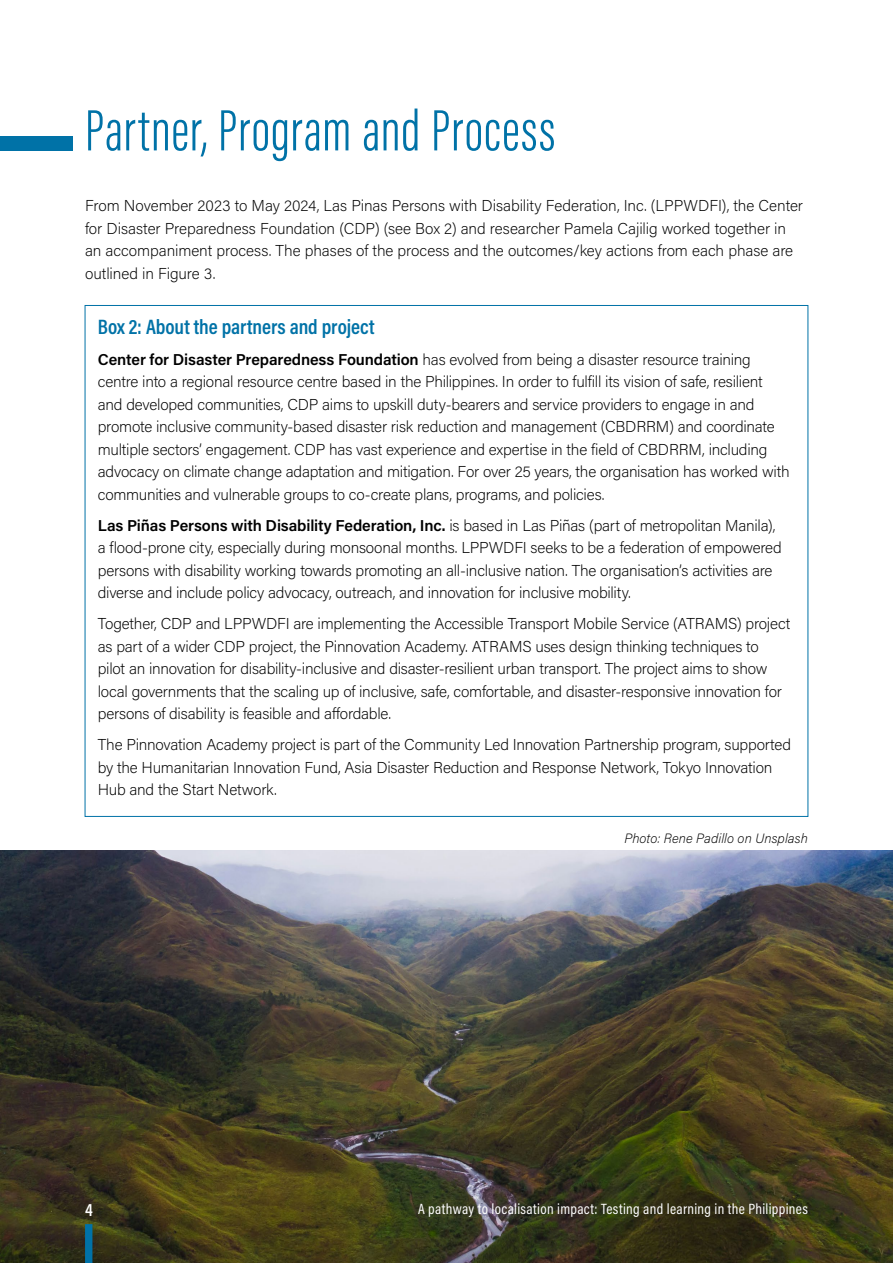
<style>
.page{position:relative;width:893px;height:1263px;background:#fff}
.page>*{position:absolute;margin:0;border:0;box-sizing:border-box;transform-origin:0 0}
.t1{font:300 60px "Acumin Pro Extra Cond";letter-spacing:.01em;color:#0072a7}
.t2{font:600 21px "Acumin Pro Cond";letter-spacing:-.005em;color:#0072a7}
.t3{font:600 18px "Acumin Pro Cond";color:#fff}
.t4{font:200 15.75px/22.5px "Acumin Pro";letter-spacing:-.015em;color:#000}
.t5{font:15px "Acumin Pro Cond";letter-spacing:.02em;color:#fff}
.t6{font:italic 200 13.5px "Acumin Pro";letter-spacing:.005em;color:#000}
.s1{font-weight:600}
</style>
<div class="page">
<div style="left:0;top:136px;width:72px;height:14px;background:#0072a7"></div>
<img style="left:0;top:850px;width:893px;height:413px">
<div style="left:85px;top:1224px;width:7px;height:39px;background:#0072a7"></div>
<h1 class="t1" style="left:85px;top:95px;width:472px">Partner, Program and Process</h1>
<p class="t4" style="left:85px;top:194px;width:719px">From November 2023 to May 2024, Las Pinas Persons with Disability Federation, Inc. (LPPWDFI), the Center for Disaster Preparedness Foundation (CDP) (see Box 2) and researcher Pamela Cajilig worked together in an accompaniment process. The phases of the process and the outcomes/key actions from each phase are outlined in Figure 3.</p>
<h2 class="t2" style="left:98px;top:313px;width:278px">Box 2: About the partners and project</h2>
<p class="t4" style="left:98px;top:347px;width:693px"><span class="s1">Center for Disaster Preparedness Foundation</span> has evolved from being a disaster resource training centre into a regional resource centre based in the Philippines. In order to fulfill its vision of safe, resilient and developed communities, CDP aims to upskill duty-bearers and service providers to engage in and promote inclusive community-based disaster risk reduction and management (CBDRRM) and coordinate multiple sectors’ engagement. CDP has vast experience and expertise in the field of CBDRRM, including advocacy on climate change adaptation and mitigation. For over 25 years, the organisation has worked with communities and vulnerable groups to co-create plans, programs, and policies.</p>
<p class="t4" style="left:98px;top:513px;width:685px"><span class="s1">Las Piñas Persons with Disability Federation, Inc.</span> is based in Las Piñas (part of metropolitan Manila), a flood-prone city, especially during monsoonal months. LPPWDFI seeks to be a federation of empowered persons with disability working towards promoting an all-inclusive nation. The organisation’s activities are diverse and include policy advocacy, outreach, and innovation for inclusive mobility.</p>
<p class="t4" style="left:98px;top:612px;width:694px">Together, CDP and LPPWDFI are implementing the Accessible Transport Mobile Service (ATRAMS) project as part of a wider CDP project, the Pinnovation Academy. ATRAMS uses design thinking techniques to<br>pilot an innovation for disability-inclusive and disaster-resilient urban transport. The project aims to show local governments that the scaling up of inclusive, safe, comfortable, and disaster-responsive innovation for persons of disability is feasible and affordable.</p>
<p class="t4" style="left:98px;top:733px;width:695px">The Pinnovation Academy project is part of the Community Led Innovation Partnership program, supported by the Humanitarian Innovation Fund, Asia Disaster Reduction and Response Network, Tokyo Innovation<br>Hub and the Start Network.</p>
<p class="t6" style="left:624px;top:829px;width:185px">Photo: Rene Padillo on Unsplash</p>
<p class="t3" style="left:85px;top:1197px;width:9px">4</p>
<p class="t5" style="left:418px;top:1199px;width:391px">A pathway to localisation impact: Testing and learning in the Philippines</p>
</div>
